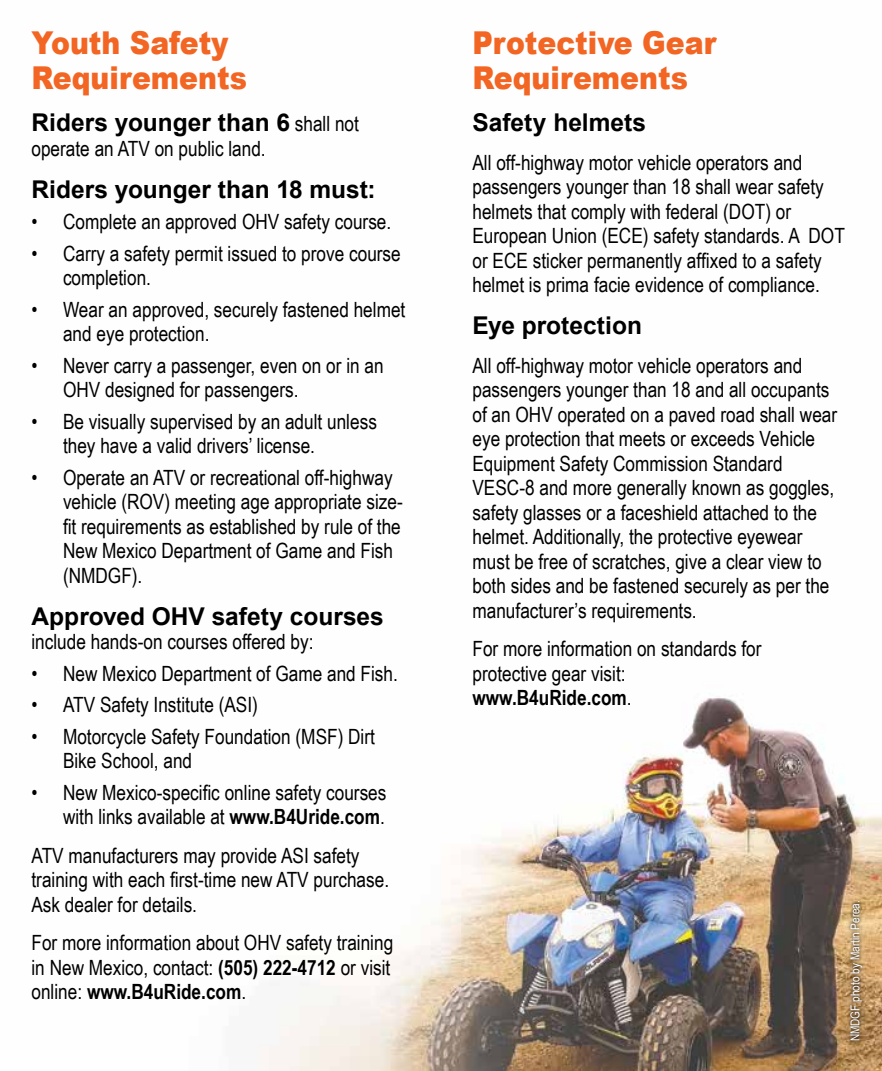
<style>
.page{position:relative;width:882px;height:1071px;background:#fff}
.page>*{position:absolute;margin:0;border:0;box-sizing:border-box;transform-origin:0 0}
.t1{font:900 31.5px/35px "Arial";color:#f26522;scale:.9 1}
.t2{font:700 24.5px "Arial";color:#000}
.t3{font:21px/24.5px "Arial Narrow";color:#000}
.t4{font:12.25px "Arial Narrow";color:#fff}
.s1{font-family:"Arial Narrow";font-weight:400;font-size:21px}
.s2{font-weight:700}
</style>
<div class="page">
<img style="left:260px;top:696px;width:622px;height:375px">
<svg style="left:847px;top:898px;width:18px;height:146px;background:#a68459"></svg>
<h1 class="t1" style="left:32px;top:24px;width:241px">Youth Safety<br>Requirements</h1>
<p class="t2" style="left:32px;top:106px;width:329px">Riders younger than 6 <span class="s1">shall not</span></p>
<p class="t3" style="left:31px;top:135px;width:236px">operate an ATV on public land.</p>
<p class="t2" style="left:32px;top:173px;width:346px">Riders younger than 18 must:</p>
<p class="t3" style="left:32px;top:209px;width:361px">• Complete an approved OHV safety course.</p>
<p class="t3" style="left:63px;top:240px;width:339px;text-indent:-32px">• Carry a safety permit issued to prove course completion.</p>
<p class="t3" style="left:63px;top:296px;width:344px;text-indent:-32px">• Wear an approved, securely fastened helmet and eye protection.</p>
<p class="t3" style="left:63px;top:352px;width:322px;text-indent:-32px">• Never carry a passenger, even on or in an<br>OHV designed for passengers.</p>
<p class="t3" style="left:63px;top:408px;width:315px;text-indent:-32px">• Be visually supervised by an adult unless they have a valid drivers’ license.</p>
<p class="t3" style="left:63px;top:464px;width:341px;text-indent:-32px">• Operate an ATV or recreational off-highway vehicle (ROV) meeting age appropriate size&shy;fit requirements as established by rule of the New Mexico Department of Game and Fish (NMDGF).</p>
<p class="t2" style="left:32px;top:600px;width:354px">Approved OHV safety courses</p>
<p class="t3" style="left:32px;top:629px;width:284px">include hands-on courses offered by:</p>
<p class="t3" style="left:32px;top:660px;width:368px">• New Mexico Department of Game and Fish.</p>
<p class="t3" style="left:32px;top:692px;width:228px">• ATV Safety Institute (ASI)</p>
<p class="t3" style="left:63px;top:723px;width:313px;text-indent:-32px">• Motorcycle Safety Foundation (MSF) Dirt<br>Bike School, and</p>
<p class="t3" style="left:32px;top:779px;width:356px;text-align:right">• New Mexico-specific online safety courses with links available at <span class="s2">www.B4Uride.com</span>.</p>
<p class="t3" style="left:32px;top:842px;width:359px">ATV manufacturers may provide ASI safety training with each first-time new ATV purchase.<br>Ask dealer for details.</p>
<p class="t3" style="left:32px;top:930px;width:363px">For more information about OHV safety training in New Mexico, contact: <span class="s2">(505) 222-4712</span> or visit online: <span class="s2">www.B4uRide.com</span>.</p>
<h1 class="t1" style="left:472px;top:24px;width:272px">Protective Gear<br>Requirements</h1>
<p class="t2" style="left:472px;top:106px;width:175px">Safety helmets</p>
<p class="t3" style="left:472px;top:149px;width:374px">All off-highway motor vehicle operators and passengers younger than 18 shall wear safety helmets that comply with federal (DOT) or European Union (ECE) safety standards. A DOT or ECE sticker permanently affixed to a safety helmet is prima facie evidence of compliance.</p>
<p class="t2" style="left:472px;top:309px;width:171px">Eye protection</p>
<p class="t3" style="left:472px;top:352px;width:366px">All off-highway motor vehicle operators and passengers younger than 18 and all occupants of an OHV operated on a paved road shall wear eye protection that meets or exceeds Vehicle Equipment Safety Commission Standard VESC-8 and more generally known as goggles, safety glasses or a faceshield attached to the helmet. Additionally, the protective eyewear must be free of scratches, give a clear view to both sides and be fastened securely as per the manufacturer’s requirements.</p>
<p class="t3" style="left:472px;top:636px;width:291px">For more information on standards for protective gear visit: <span class="s2">www.B4uRide.com</span>.</p>
<p class="t4" style="left:846px;top:1041px;width:143px;rotate:-90deg">NMDGF photo by Martin Perea.</p>
</div>
